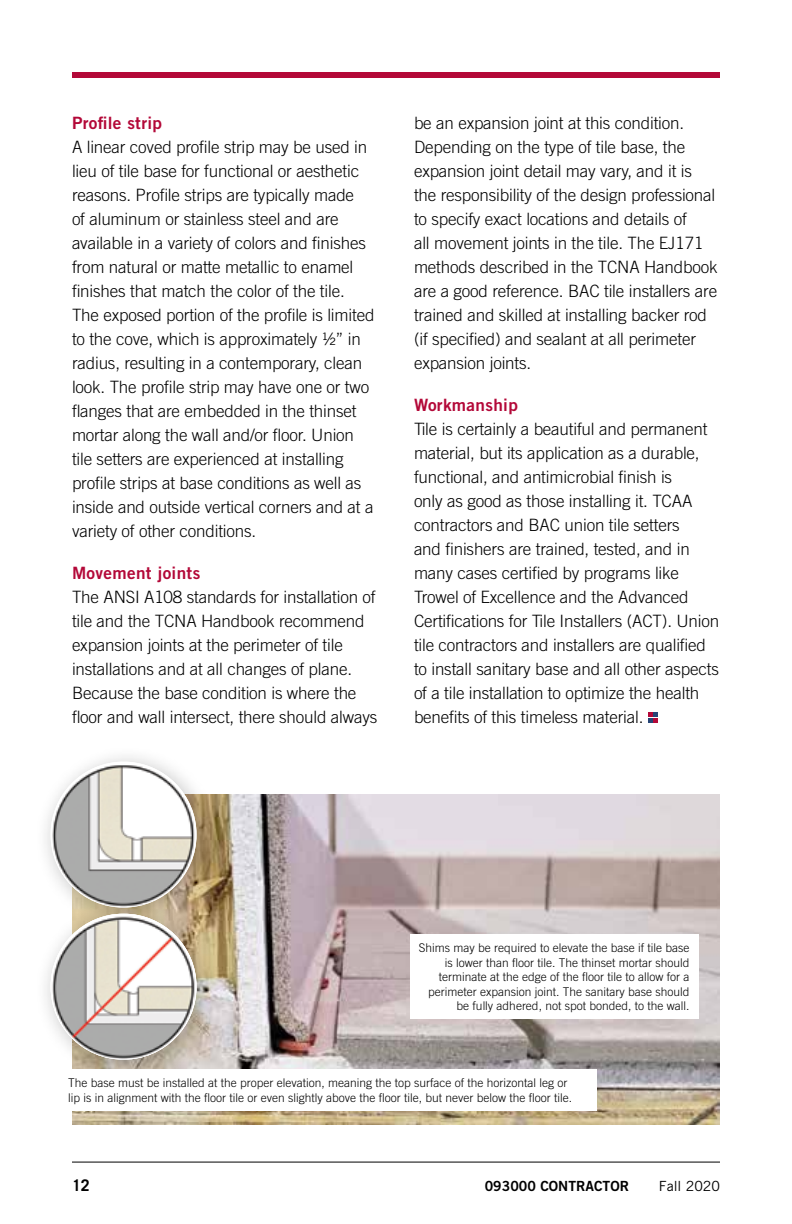
<style>
.page{position:relative;width:792px;height:1224px;background:#fff}
.page>*{position:absolute;margin:0;border:0;box-sizing:border-box;transform-origin:0 0}
.t1{font:300 17px/24px "Trade Gothic LT Std";letter-spacing:-.01em;color:#000}
.t2{font:17px "Trade Gothic LT Std Bd 2";letter-spacing:.02em;color:#b30838}
.t3{font:700 16px "Trade Gothic LT Std";color:#000}
.t4{font:14px "Trade Gothic LT Std Bd 2";color:#000}
.t5{font:14px "Trade Gothic LT Std";color:#000}
.t6{font:300 12px/14.4px "Trade Gothic LT Std";color:#000}
</style>
<div class="page">
<hr style="left:72px;top:1162px;width:648px;height:1px;background:#000">
<img style="left:72px;top:795px;width:648px;height:330px">
<div style="left:35px;top:746px;width:186px;height:186px;background:#000;opacity:.25"></div>
<img style="left:51px;top:762px;width:146px;height:146px;border-radius:72px">
<div style="left:35px;top:898px;width:186px;height:186px;background:#000;opacity:.25"></div>
<img style="left:51px;top:914px;width:146px;height:146px">
<div style="left:59px;top:1070px;width:537px;height:41px;background:#fff"></div>
<div style="left:410px;top:935px;width:288px;height:84px;background:#fff"></div>
<div style="left:72px;top:72px;width:648px;height:6px;background:#b30838"></div>
<svg style="left:648px;top:712px;width:10px;height:11px"></svg>
<p class="t2" style="left:72px;top:112px;width:92px">Profile strip</p>
<p class="t1" style="left:72px;top:134px;width:304px">A linear coved profile strip may be used in lieu of tile base for functional or aesthetic reasons. Profile strips are typically made<br>of aluminum or stainless steel and are available in a variety of colors and finishes from natural or matte metallic to enamel finishes that match the color of the tile.<br>The exposed portion of the profile is limited to the cove, which is approximately ½” in radius, resulting in a contemporary, clean look. The profile strip may have one or two flanges that are embedded in the thinset mortar along the wall and/or floor. Union tile setters are experienced at installing profile strips at base conditions as well as inside and outside vertical corners and at a variety of other conditions.</p>
<p class="t2" style="left:72px;top:562px;width:130px">Movement joints</p>
<p class="t1" style="left:72px;top:584px;width:307px">The ANSI A108 standards for installation of tile and the TCNA Handbook recommend expansion joints at the perimeter of tile installations and at all changes of plane.<br>Because the base condition is where the floor and wall intersect, there should always</p>
<p class="t1" style="left:414px;top:110px;width:305px">be an expansion joint at this condition.<br>Depending on the type of tile base, the expansion joint detail may vary, and it is the responsibility of the design professional to specify exact locations and details of<br>all movement joints in the tile. The EJ171 methods described in the TCNA Handbook are a good reference. BAC tile installers are trained and skilled at installing backer rod (if specified) and sealant at all perimeter expansion joints.</p>
<p class="t2" style="left:414px;top:394px;width:105px">Workmanship</p>
<p class="t1" style="left:414px;top:416px;width:307px">Tile is certainly a beautiful and permanent material, but its application as a durable, functional, and antimicrobial finish is<br>only as good as those installing it. TCAA contractors and BAC union tile setters<br>and finishers are trained, tested, and in many cases certified by programs like Trowel of Excellence and the Advanced Certifications for Tile Installers (ACT). Union tile contractors and installers are qualified to install sanitary base and all other aspects of a tile installation to optimize the health benefits of this timeless material.</p>
<p class="t6" style="left:419px;top:941px;width:272px;text-align:right">Shims may be required to elevate the base if tile base is lower than floor tile. The thinset mortar should terminate at the edge of the floor tile to allow for a perimeter expansion joint. The sanitary base should be fully adhered, not spot bonded, to the wall.</p>
<p class="t6" style="left:68px;top:1076px;width:506px">The base must be installed at the proper elevation, meaning the top surface of the horizontal leg or lip is in alignment with the floor tile or even slightly above the floor tile, but never below the floor tile.</p>
<p class="t3" style="left:72px;top:1175px;width:19px">12</p>
<p class="t4" style="left:485px;top:1177px;width:146px">093000 CONTRACTOR</p>
<p class="t5" style="left:659px;top:1177px;width:63px">Fall 2020</p>
</div>
